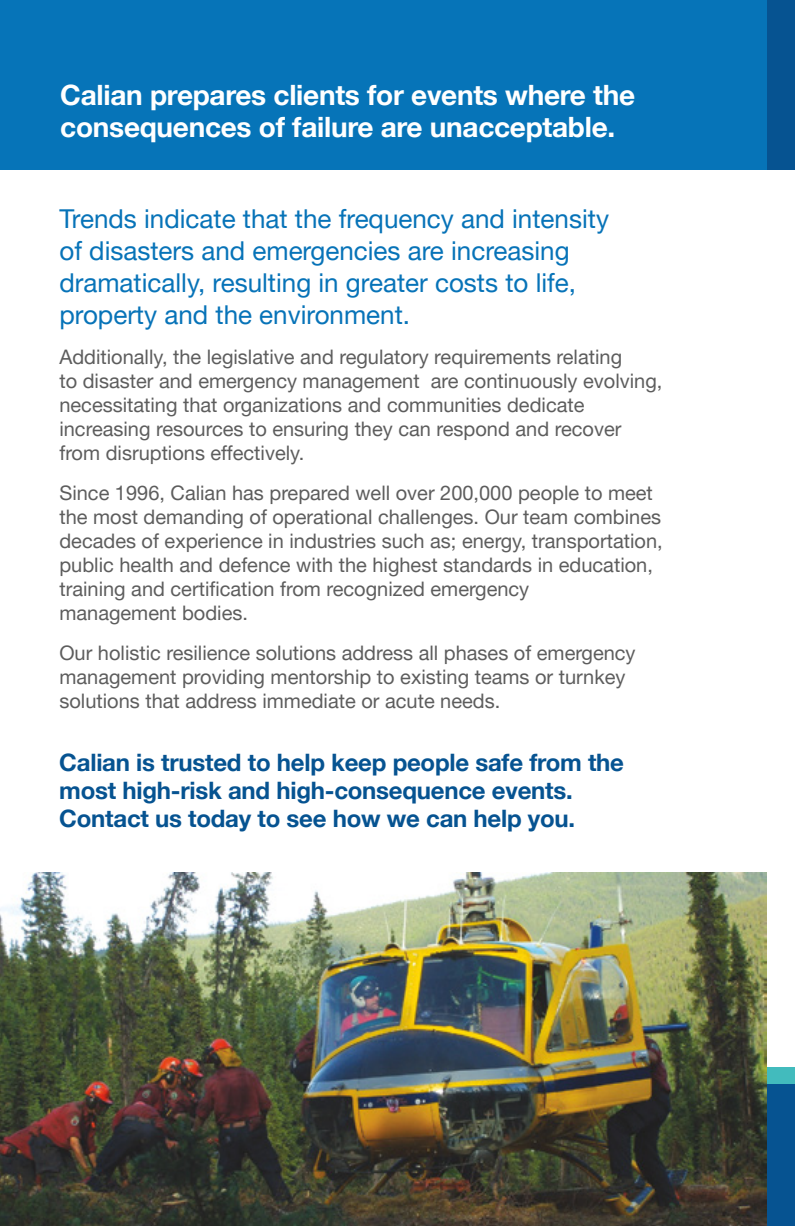
<style>
.page{position:relative;width:795px;height:1226px;background:#fff}
.page>*{position:absolute;margin:0;border:0;box-sizing:border-box;transform-origin:0 0}
.t1{font:700 28px/32px "Helvetica Neue";letter-spacing:-.01em;color:#fff}
.t2{font:26px/32px "Helvetica Neue LT Pro";color:#0773b8}
.t3{font:700 24px/28px "Helvetica Neue";letter-spacing:-.01em;color:#065391}
.t4{font:20px/24px "Helvetica Neue LT Pro";color:#5d5d5d}
</style>
<div class="page">
<div style="left:766px;top:0;width:29px;height:170px;background:#065391"></div>
<div style="left:0;top:0;width:766px;height:170px;background:#0674b8"></div>
<div style="left:766px;top:1084px;width:29px;height:142px;background:#065391"></div>
<div style="left:766px;top:1068px;width:29px;height:16px;background:#42bbbd"></div>
<img style="left:0;top:872px;width:766px;height:354px">
<h1 class="t1" style="left:60px;top:80px;width:576px">Calian prepares clients for events where the consequences of failure are unacceptable.</h1>
<h2 class="t2" style="left:59px;top:202px;width:551px">Trends indicate that the frequency and intensity of disasters and emergencies are increasing dramatically, resulting in greater costs to life, property and the environment.</h2>
<p class="t4" style="left:59px;top:345px;width:604px">Additionally, the legislative and regulatory requirements relating<br>to disaster and emergency management are continuously evolving, necessitating that organizations and communities dedicate increasing resources to ensuring they can respond and recover from disruptions effectively.</p>
<p class="t4" style="left:59px;top:481px;width:605px">Since 1996, Calian has prepared well over 200,000 people to meet the most demanding of operational challenges. Our team combines decades of experience in industries such as; energy, transportation, public health and defence with the highest standards in education, training and certification from recognized emergency<br>management bodies.</p>
<p class="t4" style="left:59px;top:641px;width:578px">Our holistic resilience solutions address all phases of emergency management providing mentorship to existing teams or turnkey solutions that address immediate or acute needs.</p>
<p class="t3" style="left:59px;top:749px;width:566px">Calian is trusted to help keep people safe from the most high-risk and high-consequence events.<br>Contact us today to see how we can help you.</p>
</div>
